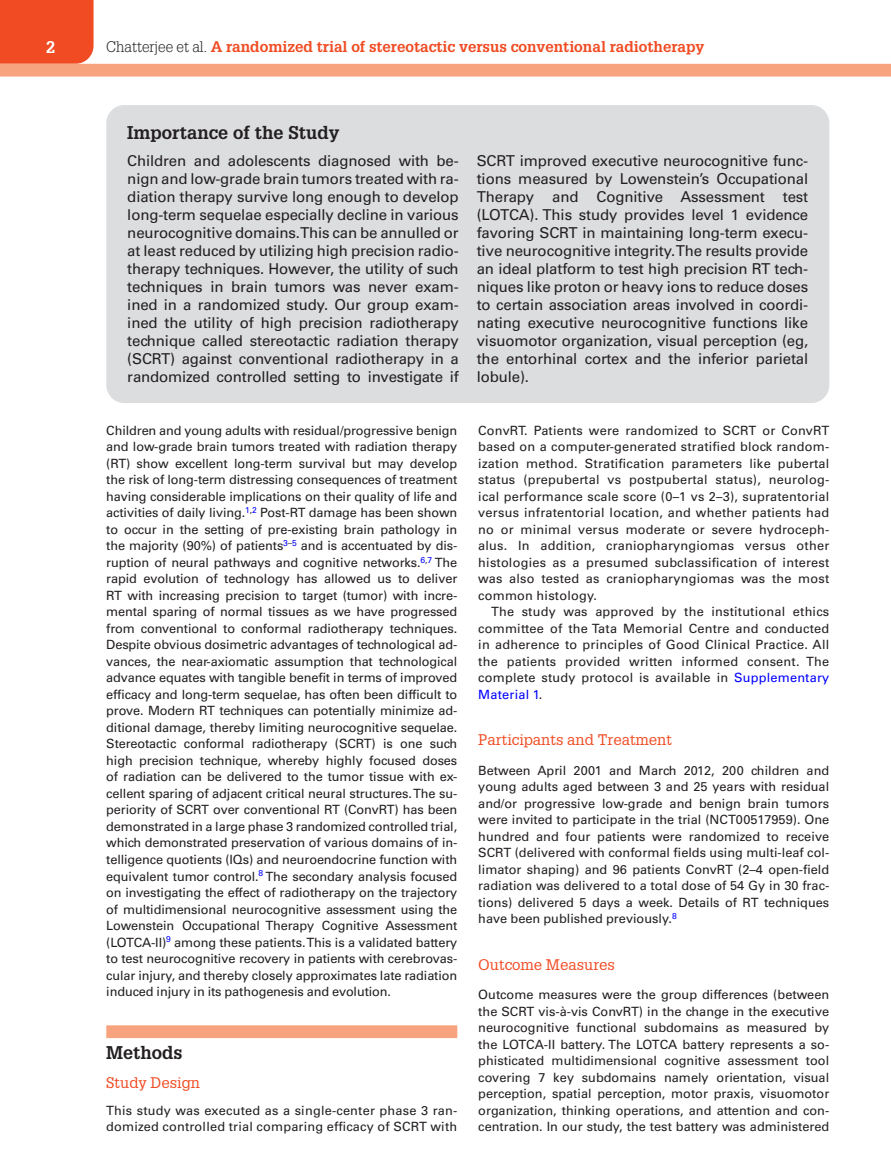
<style>
.page{position:relative;width:891px;height:1175px;background:#fff}
.page>*{position:absolute;margin:0;border:0;box-sizing:border-box;transform-origin:0 0}
.t1{font:700 18px "Glypha LT Std";color:#231f20}
.t2{font:700 16.5px "Glypha LT Std";color:#fff}
.t3{font:15px/18px "Univers LT Std";letter-spacing:-.01em;color:#231f20;text-align:justify}
.t4{font:700 15px "Glypha LT Std";color:#f04b22}
.t5{font:15px "Glypha LT Std";color:#f04b22}
.t6{font:12.75px/16.5px "Univers LT Std";letter-spacing:.015em;color:#231f20;text-align:justify}
.s1{font-weight:300;color:#231f20}
.s2{color:#00f}
</style>
<div class="page">
<div style="left:0;top:0;width:94px;height:64px;background:#f04b22"></div>
<div style="left:0;top:64px;width:891px;height:12px;background:#f7a37d"></div>
<div style="left:106px;top:1025px;width:351px;height:13px;background:#f7a37d"></div>
<div style="left:106px;top:105px;width:723px;height:298px;background:#dcdddf;border-radius:18px"></div>
<p class="t2" style="left:46px;top:37px;width:11px">2</p>
<p class="t4" style="left:106px;top:37px;width:600px"><span class="s1">Chatterjee et al.</span> A randomized trial of stereotactic versus conventional radiotherapy</p>
<h1 class="t1" style="left:127px;top:121px;width:214px">Importance of the Study</h1>
<p class="t3" style="left:127px;top:152px;width:333px">Children and adolescents diagnosed with be&shy;nign and low-grade brain tumors treated with ra&shy;diation therapy survive long enough to develop long-term sequelae especially decline in various neurocognitive domains. This can be annulled or at least reduced by utilizing high precision radio&shy;therapy techniques. However, the utility of such techniques in brain tumors was never exam&shy;ined in a randomized study. Our group exam&shy;ined the utility of high precision radiotherapy technique called stereotactic radiation therapy (SCRT) against conventional radiotherapy in a randomized controlled setting to investigate if</p>
<p class="t3" style="left:477px;top:152px;width:333px">SCRT improved executive neurocognitive func&shy;tions measured by Lowenstein’s Occupational Therapy and Cognitive Assessment test (LOTCA). This study provides level 1 evidence favoring SCRT in maintaining long-term execu&shy;tive neurocognitive integrity. The results provide an ideal platform to test high precision RT tech&shy;niques like proton or heavy ions to reduce doses to certain association areas involved in coordi&shy;nating executive neurocognitive functions like visuomotor organization, visual perception (eg, the entorhinal cortex and the inferior parietal lobule).</p>
<p class="t6" style="left:106px;top:422px;width:353px">Children and young adults with residual/progressive benign and low-grade brain tumors treated with radiation therapy (RT) show excellent long-term survival but may develop the risk of long-term distressing consequences of treatment having considerable implications on their quality of life and activities of daily living.<sup>1</sup><sup>,</sup><sup>2</sup> Post-RT damage has been shown to occur in the setting of pre-existing brain pathology in the majority (90%) of patients<sup>3</sup><sup>–</sup><sup>5</sup> and is accentuated by dis&shy;ruption of neural pathways and cognitive networks.<sup>6</sup><sup>,</sup><sup>7</sup> The rapid evolution of technology has allowed us to deliver RT with increasing precision to target (tumor) with incre&shy;mental sparing of normal tissues as we have progressed from conventional to conformal radiotherapy techniques.<br>Despite obvious dosimetric advantages of technological ad&shy;vances, the near-axiomatic assumption that technological advance equates with tangible benefit in terms of improved efficacy and long-term sequelae, has often been difficult to prove. Modern RT techniques can potentially minimize ad&shy;ditional damage, thereby limiting neurocognitive sequelae.<br>Stereotactic conformal radiotherapy (SCRT) is one such high precision technique, whereby highly focused doses of radiation can be delivered to the tumor tissue with ex&shy;cellent sparing of adjacent critical neural structures. The su&shy;periority of SCRT over conventional RT (ConvRT) has been demonstrated in a large phase 3 randomized controlled trial, which demonstrated preservation of various domains of in&shy;telligence quotients (IQs) and neuroendocrine function with equivalent tumor control.<sup>8</sup> The secondary analysis focused on investigating the effect of radiotherapy on the trajectory of multidimensional neurocognitive assessment using the Lowenstein Occupational Therapy Cognitive Assessment (LOTCA-II)<sup>9</sup> among these patients. This is a validated battery to test neurocognitive recovery in patients with cerebrovas&shy;cular injury, and thereby closely approximates late radiation induced injury in its pathogenesis and evolution.</p>
<h1 class="t1" style="left:106px;top:1041px;width:78px">Methods</h1>
<p class="t5" style="left:106px;top:1073px;width:95px">Study Design</p>
<p class="t6" style="left:106px;top:1101px;width:353px">This study was executed as a single-center phase 3 ran&shy;domized controlled trial comparing efficacy of SCRT with</p>
<p class="t6" style="left:478px;top:422px;width:353px">ConvRT. Patients were randomized to SCRT or ConvRT based on a computer-generated stratified block random&shy;ization method. Stratification parameters like pubertal status (prepubertal vs postpubertal status), neurolog&shy;ical performance scale score (0–1 vs 2–3), supratentorial versus infratentorial location, and whether patients had no or minimal versus moderate or severe hydroceph&shy;alus. In addition, craniopharyngiomas versus other histologies as a presumed subclassification of interest was also tested as craniopharyngiomas was the most common histology.</p>
<p class="t6" style="left:478px;top:603px;width:353px;text-indent:13px">The study was approved by the institutional ethics committee of the Tata Memorial Centre and conducted in adherence to principles of Good Clinical Practice. All the patients provided written informed consent. The complete study protocol is available in <span class="s2">Supplementary Material 1</span>.</p>
<p class="t5" style="left:478px;top:731px;width:195px">Participants and Treatment</p>
<p class="t6" style="left:478px;top:762px;width:353px">Between April 2001 and March 2012, 200 children and young adults aged between 3 and 25 years with residual and/or progressive low-grade and benign brain tumors were invited to participate in the trial (NCT00517959). One hundred and four patients were randomized to receive SCRT (delivered with conformal fields using multi-leaf col&shy;limator shaping) and 96 patients ConvRT (2–4 open-field radiation was delivered to a total dose of 54 Gy in 30 frac&shy;tions) delivered 5 days a week. Details of RT techniques have been published previously.<sup>8</sup></p>
<p class="t5" style="left:478px;top:955px;width:138px">Outcome Measures</p>
<p class="t6" style="left:478px;top:986px;width:353px">Outcome measures were the group differences (between the SCRT vis-à-vis ConvRT) in the change in the executive neurocognitive functional subdomains as measured by the LOTCA-II battery. The LOTCA battery represents a so&shy;phisticated multidimensional cognitive assessment tool covering 7 key subdomains namely orientation, visual perception, spatial perception, motor praxis, visuomotor organization, thinking operations, and attention and con&shy;centration. In our study, the test battery was administered</p>
</div>
